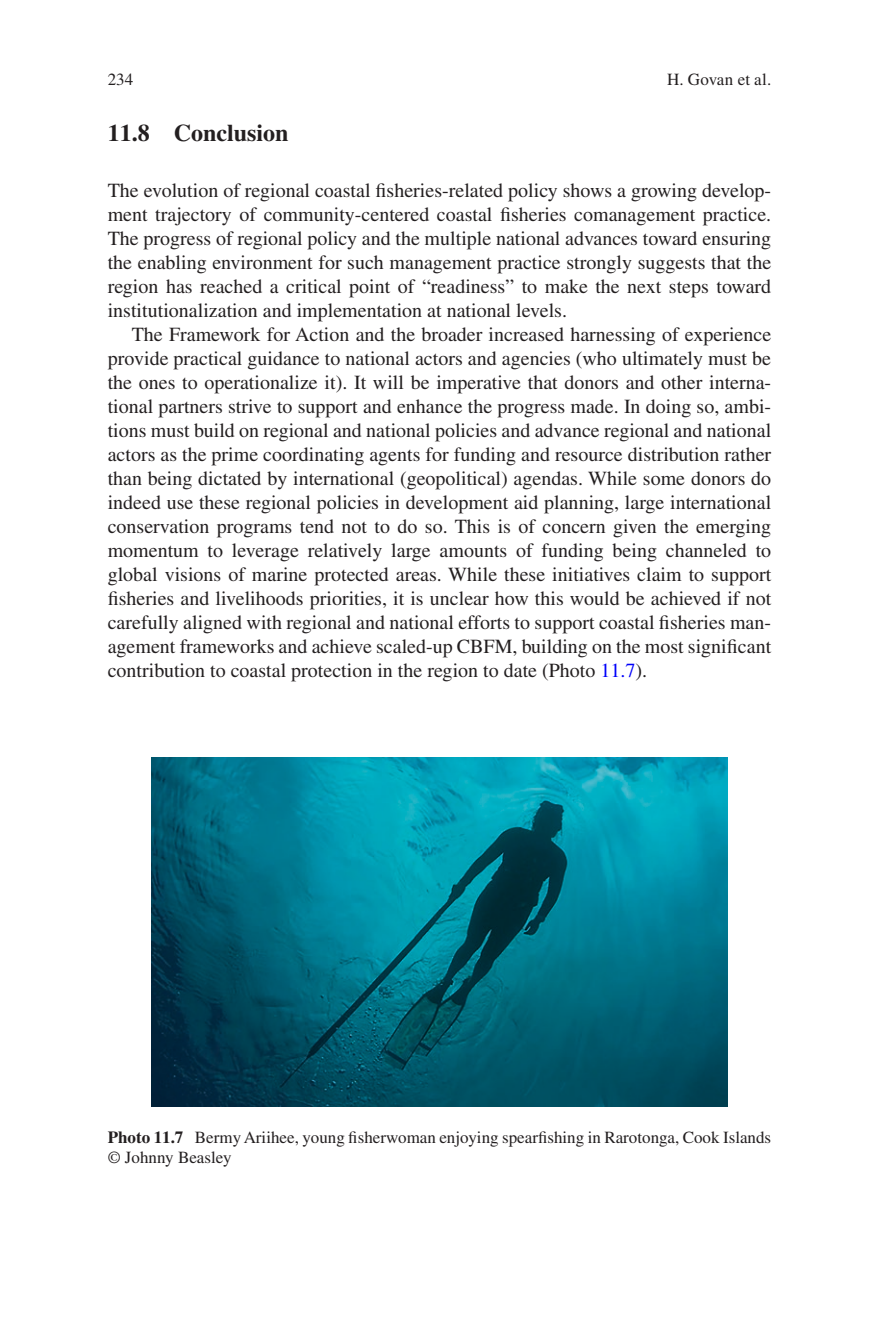
<style>
.page{position:relative;width:879px;height:1333px;background:#fff}
.page>*{position:absolute;margin:0;border:0;box-sizing:border-box;transform-origin:0 0}
._1_hd{font:700 24px "Times LT Std";color:#231f20}
.Text{font:20px/24px "Times LT Std";color:#231f20;text-align:justify}
.Text_flush{font:20px/24px "Times LT Std";color:#231f20;text-align:justify}
.t1{font:17px/20px "Times LT Std";color:#231f20}
.s1{color:#0000fa}
.s2{font-weight:700}
</style>
<div class="page">
<img style="left:151px;top:757px;width:576px;height:349px">
<p class="t1" style="left:108px;top:69px;width:27px">234</p>
<h2 class="_1_hd" style="left:108px;top:118px;width:182px">11.8 Conclusion</h2>
<p class="t1" style="left:667px;top:69px;width:106px">H. Govan et al.</p>
<p class="Text_flush" style="left:108px;top:178px;width:665px">The evolution of regional coastal fisheries-related policy shows a growing develop&shy;ment trajectory of community-centered coastal fisheries comanagement practice.<br>The progress of regional policy and the multiple national advances toward ensuring the enabling environment for such management practice strongly suggests that the region has reached a critical point of “readiness” to make the next steps toward institutionalization and implementation at national levels.</p>
<p class="Text" style="left:108px;top:322px;width:665px;text-indent:24px">The Framework for Action and the broader increased harnessing of experience provide practical guidance to national actors and agencies (who ultimately must be the ones to operationalize it). It will be imperative that donors and other interna&shy;tional partners strive to support and enhance the progress made. In doing so, ambi&shy;tions must build on regional and national policies and advance regional and national actors as the prime coordinating agents for funding and resource distribution rather than being dictated by international (geopolitical) agendas. While some donors do indeed use these regional policies in development aid planning, large international conservation programs tend not to do so. This is of concern given the emerging momentum to leverage relatively large amounts of funding being channeled to global visions of marine protected areas. While these initiatives claim to support fisheries and livelihoods priorities, it is unclear how this would be achieved if not carefully aligned with regional and national efforts to support coastal fisheries man&shy;agement frameworks and achieve scaled-up CBFM, building on the most significant contribution to coastal protection in the region to date (Photo <span class="s1">11.7</span>).</p>
<p class="t1" style="left:108px;top:1126px;width:665px"><span class="s2">Photo 11.7</span> Bermy Ariihee, young fisherwoman enjoying spearfishing in Rarotonga, Cook Islands © Johnny Beasley</p>
</div>
